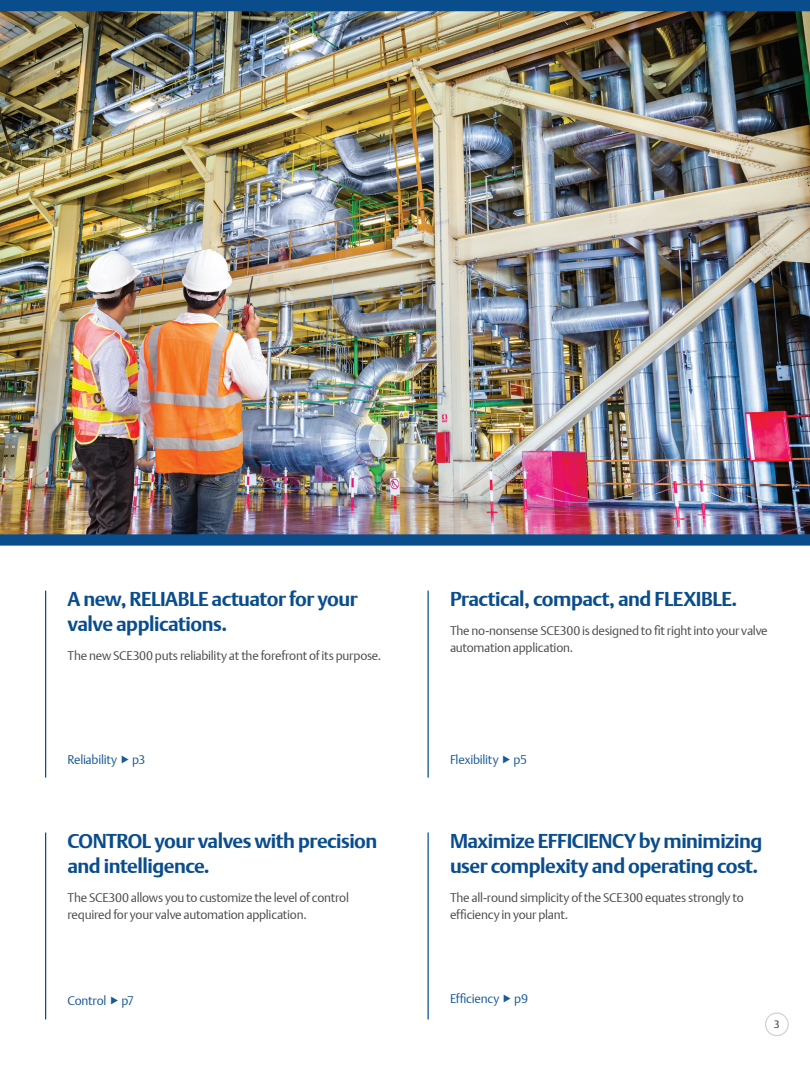
<style>
.page{position:relative;width:810px;height:1080px;background:#fff}
.page>*{position:absolute;margin:0;border:0;box-sizing:border-box;transform-origin:0 0}
.t1{font:700 20px/25px "DTL Argo T";letter-spacing:-.025em;color:#0a4d8c}
.t2{font:12.5px/17.5px "DTL Argo T Light";letter-spacing:-.02em;color:#4b4c4d}
.t3{font:12.5px "DTL Argo T Light";letter-spacing:-.025em;color:#1a5a99}
.t4{font:10.62px "DTL Argo T";color:#4b4c4d}
</style>
<div class="page">
<div style="left:765px;top:1012px;width:24px;height:24px;border:1px solid #d1d2d4;border-radius:50%"></div>
<img style="left:0;top:0;width:810px;height:546px">
<hr style="left:45px;top:591px;width:1px;height:187px;background:#0a4d8c">
<hr style="left:45px;top:832px;width:1px;height:187px;background:#0a4d8c">
<hr style="left:428px;top:591px;width:1px;height:187px;background:#0a4d8c">
<hr style="left:428px;top:832px;width:1px;height:187px;background:#0a4d8c">
<h1 class="t1" style="left:68px;top:586px;width:292px">A new, RELIABLE actuator for your valve applications.</h1>
<p class="t2" style="left:68px;top:647px;width:315px">The new SCE300 puts reliability at the forefront of its purpose.</p>
<p class="t3" style="left:68px;top:752px;width:80px">Reliability p3</p>
<h1 class="t1" style="left:68px;top:828px;width:311px">CONTROL your valves with precision and intelligence.</h1>
<p class="t2" style="left:68px;top:888px;width:283px">The SCE300 allows you to customize the level of control required for your valve automation application.</p>
<p class="t3" style="left:68px;top:994px;width:68px">Control p7</p>
<h1 class="t1" style="left:450px;top:586px;width:289px">Practical, compact, and FLEXIBLE.</h1>
<p class="t2" style="left:450px;top:622px;width:319px">The no-nonsense SCE300 is designed to fit right into your valve automation application.</p>
<p class="t3" style="left:450px;top:752px;width:79px">Flexibility p5</p>
<h1 class="t1" style="left:450px;top:828px;width:314px">Maximize EFFICIENCY by minimizing user complexity and operating cost.</h1>
<p class="t2" style="left:450px;top:888px;width:295px">The all-round simplicity of the SCE300 equates strongly to efficiency in your plant.</p>
<p class="t3" style="left:450px;top:991px;width:79px">Efficiency p9</p>
<p class="t4" style="left:774px;top:1018px;width:7px">3</p>
</div>
